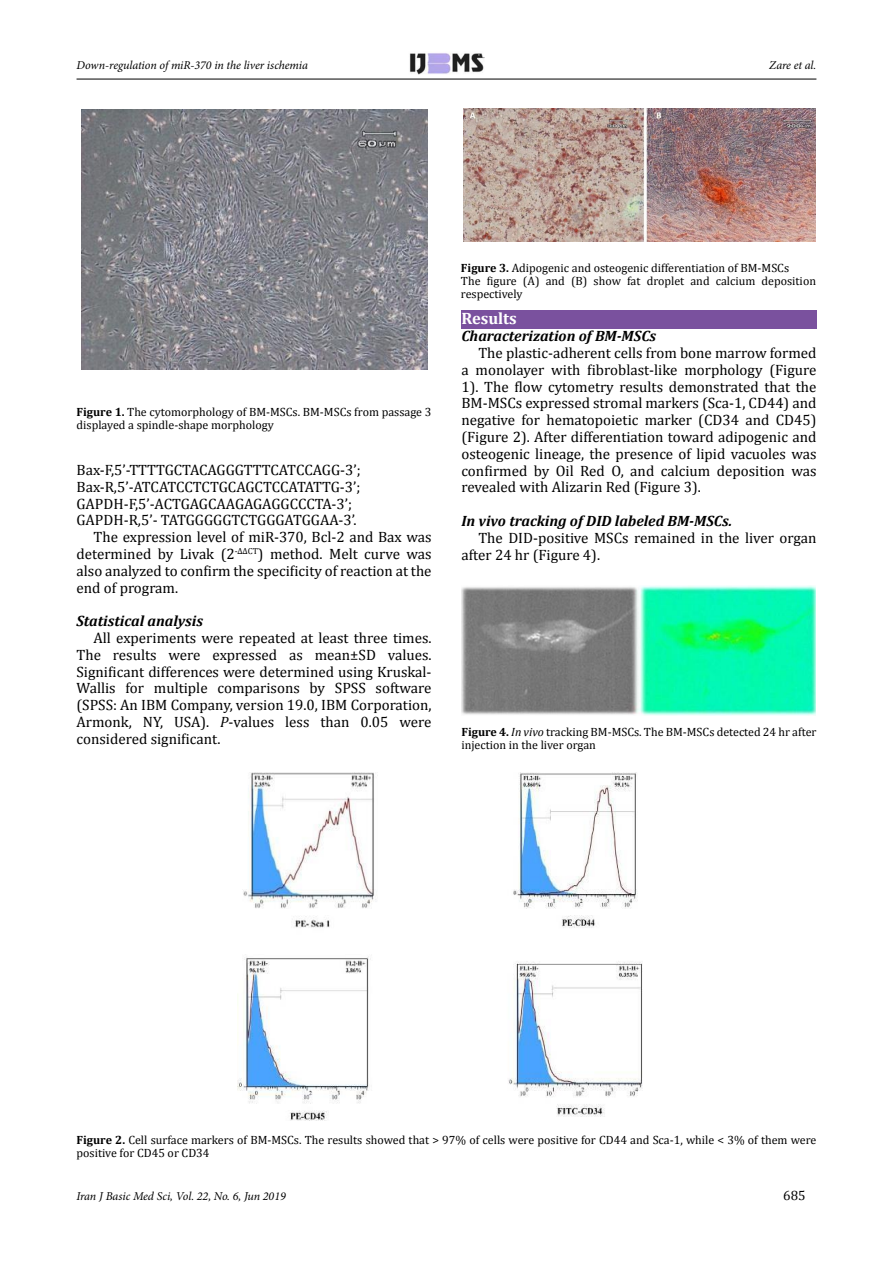
<style>
.page{position:relative;width:893px;height:1263px;background:#fff}
.page>*{position:absolute;margin:0;border:0;box-sizing:border-box;transform-origin:0 0}
.t1{font:700 16.5px "Cambria";color:#fff}
.t2{font:15px/16.8px "Cambria";color:#000;text-align:justify}
.t3{font:italic 700 15px "Cambria";color:#000}
.t4{font:13.5px "Cambria";color:#000}
.t5{font:12px/12.9px "Cambria";color:#000}
.t6{font:italic 12px "Minion Pro";letter-spacing:-.005em;color:#000}
.s1{font-weight:700}
.s2{font-style:italic}
</style>
<div class="page">
<img style="left:409px;top:53px;width:76px;height:22px">
<hr style="left:77px;top:79px;width:739px;height:1px;background:#000">
<div style="left:461px;top:310px;width:355px;height:18px;background:#7a519e"></div>
<img style="left:82px;top:110px;width:345px;height:260px">
<img style="left:238px;top:773px;width:405px;height:347px">
<img style="left:463px;top:108px;width:352px;height:134px">
<img style="left:462px;top:585px;width:354px;height:131px">
<p class="t6" style="left:77px;top:57px;width:233px">Down-regulation of miR-370 in the liver ischemia</p>
<p class="t6" style="left:769px;top:57px;width:49px">Zare et al.</p>
<p class="t5" style="left:77px;top:405px;width:356px"><span class="s1">Figure 1.</span> The cytomorphology of BM-MSCs. BM-MSCs from passage 3 displayed a spindle-shape morphology</p>
<p class="t2" style="left:77px;top:461px;width:286px">Bax-F,5’-TTTTGCTACAGGGTTTCATCCAGG-3’;</p>
<p class="t2" style="left:77px;top:478px;width:285px">Bax-R,5’-ATCATCCTCTGCAGCTCCATATTG-3’;</p>
<p class="t2" style="left:77px;top:495px;width:277px">GAPDH-F,5’-ACTGAGCAAGAGAGGCCCTA-3’;</p>
<p class="t2" style="left:77px;top:512px;width:281px">GAPDH-R,5’- TATGGGGGTCTGGGATGGAA-3’.</p>
<p class="t2" style="left:94px;top:528px;width:340px">The expression level of miR-370, Bcl-2 and Bax was</p>
<p class="t2" style="left:77px;top:545px;width:357px">determined by Livak (2<sup>-ΔΔCT</sup>) method. Melt curve was</p>
<p class="t2" style="left:77px;top:562px;width:357px">also analyzed to confirm the specificity of reaction at the</p>
<p class="t2" style="left:77px;top:579px;width:103px">end of program.</p>
<p class="t3" style="left:77px;top:610px;width:128px">Statistical analysis</p>
<p class="t2" style="left:77px;top:629px;width:357px;text-indent:17px">All experiments were repeated at least three times.<br>The results were expressed as mean±SD values.<br>Significant differences were determined using Kruskal-Wallis for multiple comparisons by SPSS software (SPSS: An IBM Company, version 19.0, IBM Corporation, Armonk, NY, USA). <span class="s2">P</span>-values less than 0.05 were considered significant.</p>
<p class="t5" style="left:461px;top:261px;width:357px"><span class="s1">Figure 3.</span> Adipogenic and osteogenic differentiation of BM-MSCs<br>The figure (A) and (B) show fat droplet and calcium deposition respectively</p>
<p class="t1" style="left:461px;top:307px;width:57px">Results</p>
<p class="t3" style="left:461px;top:325px;width:196px">Characterization of BM-MSCs</p>
<p class="t2" style="left:461px;top:344px;width:357px;text-indent:17px">The plastic-adherent cells from bone marrow formed a monolayer with fibroblast-like morphology (Figure 1). The flow cytometry results demonstrated that the BM-MSCs expressed stromal markers (Sca-1, CD44) and negative for hematopoietic marker (CD34 and CD45) (Figure 2). After differentiation toward adipogenic and osteogenic lineage, the presence of lipid vacuoles was confirmed by Oil Red O, and calcium deposition was revealed with Alizarin Red (Figure 3).</p>
<p class="t3" style="left:461px;top:510px;width:272px">In vivo tracking of DID labeled BM-MSCs.</p>
<p class="t2" style="left:461px;top:529px;width:357px;text-indent:17px">The DID-positive MSCs remained in the liver organ after 24 hr (Figure 4).</p>
<p class="t5" style="left:461px;top:726px;width:357px"><span class="s1">Figure 4.</span> <span class="s2">In vivo</span> tracking BM-MSCs. The BM-MSCs detected 24 hr after injection in the liver organ</p>
<p class="t5" style="left:77px;top:1133px;width:741px"><span class="s1">Figure 2.</span> Cell surface markers of BM-MSCs. The results showed that &gt; 97% of cells were positive for CD44 and Sca-1, while &lt; 3% of them were positive for CD45 or CD34</p>
<p class="t6" style="left:77px;top:1187px;width:211px">Iran J Basic Med Sci, Vol. 22, No. 6, Jun 2019</p>
<p class="t4" style="left:783px;top:1187px;width:24px">685</p>
</div>
